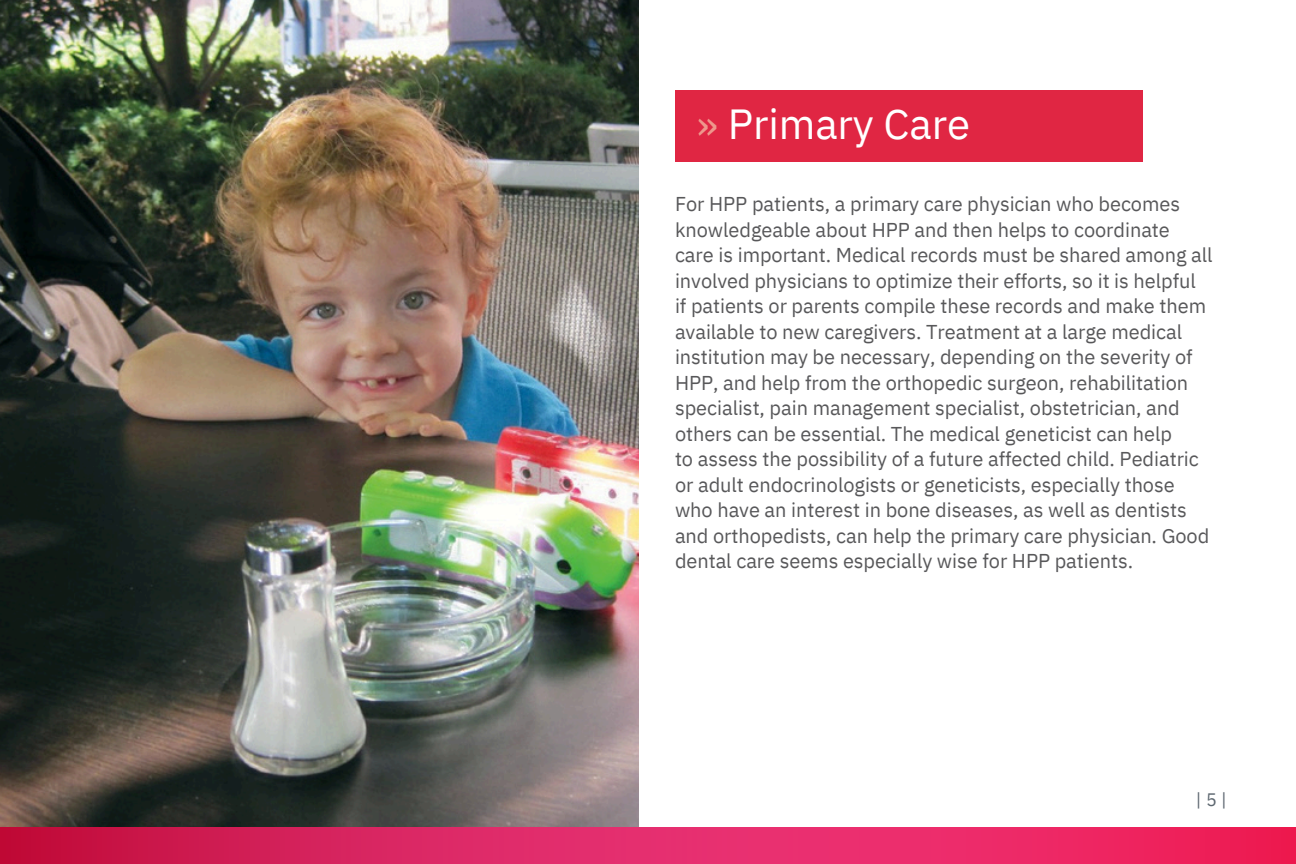
<style>
.page{position:relative;width:1296px;height:864px;background:#fff}
.page>*{position:absolute;margin:0;border:0;box-sizing:border-box;transform-origin:0 0}
.t1{font:42px "IBM Plex Sans";letter-spacing:-.005em;color:#fff}
.t2{font:20px/25.6px "IBM Plex Sans";letter-spacing:-.005em;color:#58585a}
.t3{font:18px "IBM Plex Sans";color:#5d6770}
.s1{color:#ee978c}
</style>
<div class="page">
<div style="left:675px;top:90px;width:468px;height:72px;background:#e02643"></div>
<img style="left:0;top:0;width:639px;height:818px">
<img style="left:0;top:818px;width:1296px;height:10px">
<svg style="left:0;top:828px;width:1296px;height:36px;background:#e0245f"></svg>
<p class="t1" style="left:697px;top:96px;width:275px"><span class="s1">»</span> Primary Care</p>
<h2 class="t2" style="left:675px;top:191px;width:539px">For HPP patients, a primary care physician who becomes knowledgeable about HPP and then helps to coordinate care is important. Medical records must be shared among all involved physicians to optimize their efforts, so it is helpful<br>if patients or parents compile these records and make them available to new caregivers. Treatment at a large medical institution may be necessary, depending on the severity of HPP, and help from the orthopedic surgeon, rehabilitation specialist, pain management specialist, obstetrician, and others can be essential. The medical geneticist can help<br>to assess the possibility of a future affected child. Pediatric or adult endocrinologists or geneticists, especially those who have an interest in bone diseases, as well as dentists and orthopedists, can help the primary care physician. Good dental care seems especially wise for HPP patients.</h2>
<p class="t3" style="left:1196px;top:788px;width:32px">|5|</p>
</div>
